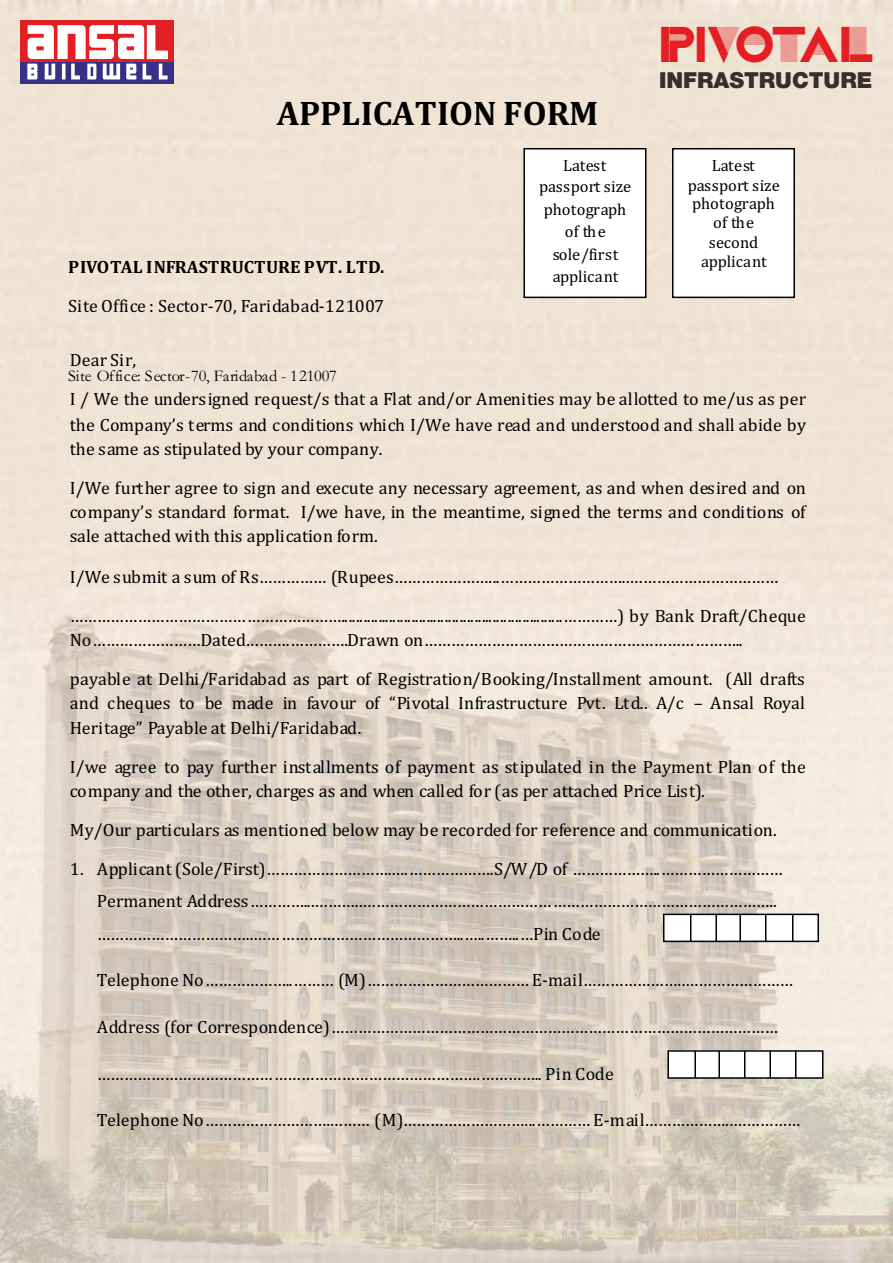
<style>
.page{position:relative;width:893px;height:1263px;background:#fff}
.page>*{position:absolute;margin:0;border:0;box-sizing:border-box;transform-origin:0 0}
.t1{font:43.95px "Cassandra Two";letter-spacing:-.065em;color:#e31f24}
.t2{font:700 34.5px "Cambria";color:#000}
.t3{font:900 22.05px "Helvetica Neue";color:#382e2b}
.t4{font:18px/24px "Cambria";color:#000}
.t5{font:700 18px "Cambria";letter-spacing:.005em;color:#000}
.t6{font:16.5px/19.5px "Cambria";color:#000;text-align:center}
.t7{font:italic 700 16.5px "Garamond";letter-spacing:-.015em;color:#000}
</style>
<div class="page">
<img style="left:0;top:0;width:893px;height:1263px">
<div style="left:673px;top:149px;width:121px;height:148px;background:#fff"></div>
<div style="left:672px;top:148px;width:123px;height:150px;border:1px solid #000"></div>
<div style="left:524px;top:149px;width:122px;height:148px;background:#fff"></div>
<div style="left:523px;top:148px;width:123px;height:150px;border:1px solid #000"></div>
<div style="left:664px;top:914px;width:154px;height:27px;background:#fff"></div>
<div style="left:663px;top:913px;width:156px;height:29px;border:1px solid #000"></div>
<svg style="left:690px;top:914px;width:1px;height:27px"></svg>
<hr style="left:715px;top:914px;width:2px;height:27px;background:#000">
<hr style="left:739px;top:914px;width:2px;height:27px;background:#000">
<svg style="left:765px;top:914px;width:1px;height:27px"></svg>
<svg style="left:792px;top:914px;width:1px;height:27px"></svg>
<div style="left:668px;top:1051px;width:155px;height:27px;background:#fff"></div>
<div style="left:667px;top:1050px;width:156px;height:29px;border:1px solid #000"></div>
<hr style="left:694px;top:1051px;width:2px;height:27px;background:#000">
<hr style="left:718px;top:1051px;width:2px;height:27px;background:#000">
<svg style="left:744px;top:1051px;width:1px;height:27px"></svg>
<hr style="left:769px;top:1051px;width:2px;height:27px;background:#000">
<svg style="left:795px;top:1051px;width:1px;height:27px"></svg>
<div style="left:21px;top:20px;width:153px;height:42px;background:#e31f24"></div>
<div style="left:21px;top:62px;width:153px;height:22px;background:#383085"></div>
<svg style="left:27px;top:25px;width:141px;height:54px"></svg>
<h2 class="t2" style="left:277px;top:98px;width:323px">APPLICATION FORM</h2>
<p class="t5" style="left:68px;top:259px;width:318px">PIVOTAL INFRASTRUCTURE PVT. LTD.</p>
<p class="t4" style="left:68px;top:295px;width:317px">Site Office : Sector-70, Faridabad-121007</p>
<p class="t6" style="left:539px;top:156px;width:94px;line-height:21px">Latest passport size</p>
<p class="t6" style="left:544px;top:199px;width:84px;line-height:22.5px">photograph of the sole/first applicant</p>
<h1 class="t1" style="left:659px;top:19px;width:217px">PIVOTAL</h1>
<p class="t3" style="left:659px;top:71px;width:215px">INFRASTRUCTURE</p>
<p class="t6" style="left:688px;top:157px;width:94px">Latest passport size</p>
<p class="t6" style="left:692px;top:194px;width:84px">photograph of the second applicant</p>
<p class="t4" style="left:70px;top:342px;width:738px;line-height:39px">Dear Sir,<br>I / We the undersigned request/s that a Flat and/or Amenities may be allotted to me/us as per</p>
<p class="t4" style="left:70px;top:414px;width:738px">the Company’s terms and conditions which I/We have read and understood and shall abide by the same as stipulated by your company.</p>
<p class="t4" style="left:70px;top:477px;width:738px;text-align:justify">I/We further agree to sign and execute any necessary agreement, as and when desired and on company’s standard format. I/we have, in the meantime, signed the terms and conditions of sale attached with this application form.</p>
<p class="t4" style="left:70px;top:558px;width:738px;line-height:39px">I/We submit a sum of Rs…………… (Rupees…………………...………………………..…………………………… ……………………………………………………............................................................…………) by Bank Draft/Cheque</p>
<p class="t4" style="left:70px;top:621px;width:737px;line-height:39px">No……………………Dated……….………….Drawn on…………………………………………………………….. payable at Delhi/Faridabad as part of Registration/Booking/Installment amount. (All drafts</p>
<p class="t4" style="left:70px;top:691px;width:737px;line-height:25.5px">and cheques to be made in favour of “Pivotal Infrastructure Pvt. Ltd.. A/c – Ansal Royal<br>Heritage” Payable at Delhi/Faridabad.</p>
<p class="t4" style="left:70px;top:756px;width:738px">I/we agree to pay further installments of payment as stipulated in the Payment Plan of the company and the other, charges as and when called for (as per attached Price List).</p>
<p class="t4" style="left:70px;top:819px;width:709px">My/Our particulars as mentioned below may be recorded for reference and communication.</p>
<p class="t4" style="left:97px;top:854px;width:687px;line-height:32.2px;text-indent:-27px">1. Applicant (Sole/First)……………………….….……………….S/W/D of ………………..………………………<br>Permanent Address…………...………..……………………………………………………………………………….. ……………………………..………………………………………..…..……..…Pin Code</p>
<p class="t4" style="left:97px;top:969px;width:698px">Telephone No………………..……… (M)……………………………… E-mail…………………..……………………</p>
<p class="t4" style="left:97px;top:1016px;width:683px">Address (for Correspondence)………………………………………………………………………………………</p>
<p class="t4" style="left:97px;top:1062px;width:519px">………………………………………………………………………….………….. Pin Code</p>
<p class="t4" style="left:97px;top:1109px;width:705px">Telephone No……………………….……… (M)………………………...………… E-mail………………..……………</p>
<p class="t7" style="left:68px;top:371px;width:270px">Site Office: Sector-70, Faridabad - 121007</p>
</div>
